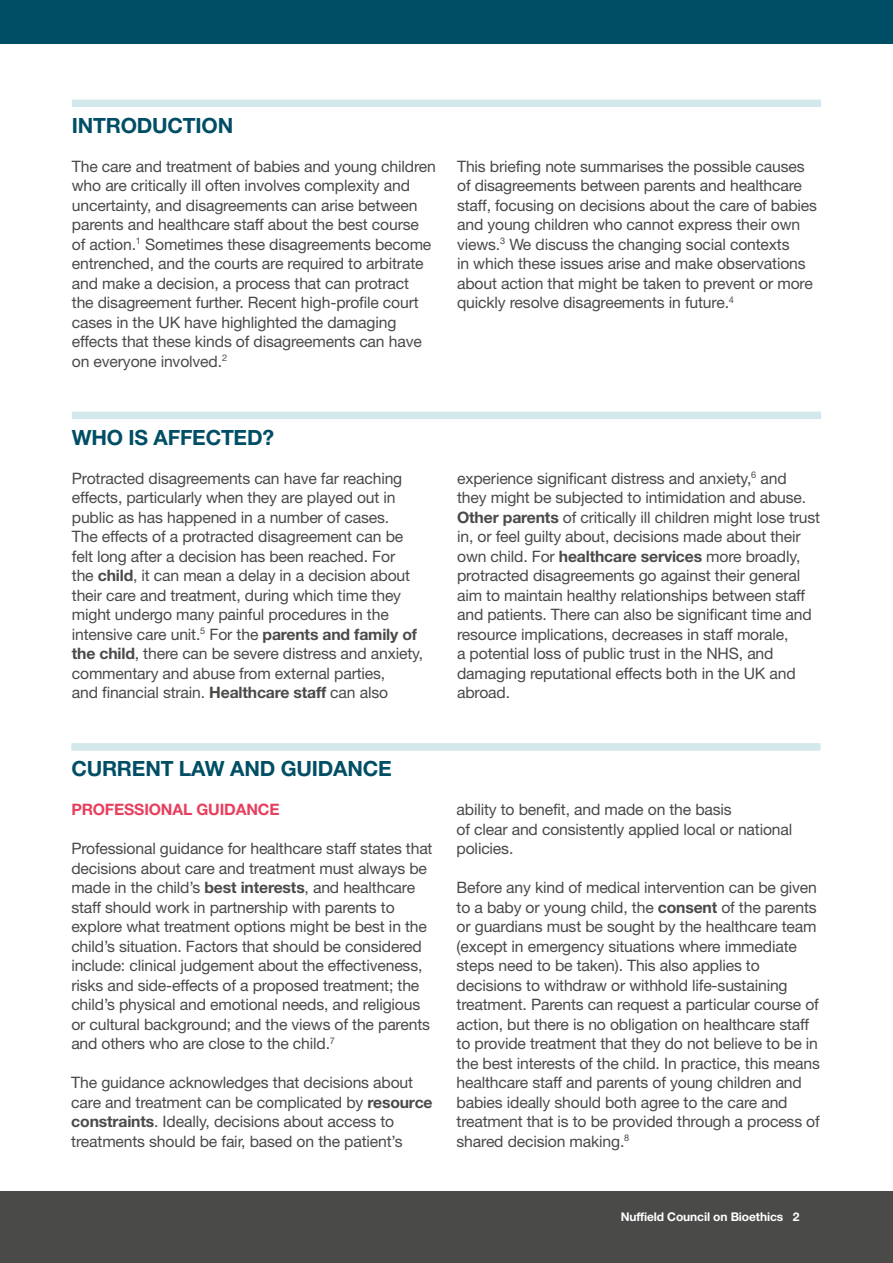
<style>
.page{position:relative;width:893px;height:1263px;background:#fff}
.page>*{position:absolute;margin:0;border:0;box-sizing:border-box;transform-origin:0 0}
.t1{font:700 21px "Helvetica Neue LT Pro";letter-spacing:-.01em;color:#004e65}
.t2{font:15.75px/19.5px "Helvetica Neue LT Pro";letter-spacing:-.01em;color:#4a4a49}
.t3{font:700 15.75px "Helvetica Neue LT Pro";letter-spacing:-.01em;color:#e83f5e}
.t4{font:700 12px "Helvetica Neue LT Pro";letter-spacing:-.01em;color:#fff}
.s1{font-weight:700}
</style>
<div class="page">
<div style="left:72px;top:412px;width:749px;height:7px;background:#d2e8eb"></div>
<div style="left:71px;top:743px;width:750px;height:8px;background:#d2e8eb"></div>
<div style="left:72px;top:100px;width:749px;height:7px;background:#d2e8eb"></div>
<div style="left:0;top:1191px;width:893px;height:72px;background:#4a4a49"></div>
<div style="left:0;top:0;width:893px;height:44px;background:#004e65"></div>
<h1 class="t1" style="left:72px;top:112px;width:163px">INTRODUCTION</h1>
<p class="t2" style="left:72px;top:156px;width:365px">The care and treatment of babies and young children who are critically ill often involves complexity and uncertainty, and disagreements can arise between parents and healthcare staff about the best course of action.<sup>1</sup> Sometimes these disagreements become entrenched, and the courts are required to arbitrate and make a decision, a process that can protract<br>the disagreement further. Recent high-profile court cases in the UK have highlighted the damaging effects that these kinds of disagreements can have on everyone involved.<sup>2</sup></p>
<p class="t2" style="left:457px;top:156px;width:361px">This briefing note summarises the possible causes of disagreements between parents and healthcare staff, focusing on decisions about the care of babies and young children who cannot express their own views.<sup>3</sup> We discuss the changing social contexts<br>in which these issues arise and make observations about action that might be taken to prevent or more quickly resolve disagreements in future.<sup>4</sup></p>
<h1 class="t1" style="left:72px;top:424px;width:204px">WHO IS AFFECTED?</h1>
<p class="t2" style="left:72px;top:468px;width:353px">Protracted disagreements can have far reaching effects, particularly when they are played out in public as has happened in a number of cases.<br>The effects of a protracted disagreement can be felt long after a decision has been reached. For<br>the <span class="s1">child</span>, it can mean a delay in a decision about their care and treatment, during which time they might undergo many painful procedures in the intensive care unit.<sup>5</sup> For the <span class="s1">parents and family of the child</span>, there can be severe distress and anxiety, commentary and abuse from external parties,<br>and financial strain. <span class="s1">Healthcare staff</span> can also</p>
<p class="t2" style="left:457px;top:468px;width:365px">experience significant distress and anxiety,<sup>6</sup> and<br>they might be subjected to intimidation and abuse.<br><span class="s1">Other parents</span> of critically ill children might lose trust in, or feel guilty about, decisions made about their own child. For <span class="s1">healthcare services</span> more broadly, protracted disagreements go against their general aim to maintain healthy relationships between staff and patients. There can also be significant time and resource implications, decreases in staff morale,<br>a potential loss of public trust in the NHS, and damaging reputational effects both in the UK and abroad.</p>
<h1 class="t1" style="left:71px;top:755px;width:322px">CURRENT LAW AND GUIDANCE</h1>
<p class="t3" style="left:71px;top:799px;width:210px">PROFESSIONAL GUIDANCE</p>
<p class="t2" style="left:71px;top:838px;width:363px">Professional guidance for healthcare staff states that decisions about care and treatment must always be made in the child’s <span class="s1">best interests</span>, and healthcare staff should work in partnership with parents to explore what treatment options might be best in the child’s situation. Factors that should be considered include: clinical judgement about the effectiveness, risks and side-effects of a proposed treatment; the child’s physical and emotional needs, and religious or cultural background; and the views of the parents and others who are close to the child.<sup>7</sup></p>
<p class="t2" style="left:71px;top:1072px;width:363px">The guidance acknowledges that decisions about care and treatment can be complicated by <span class="s1">resource constraints</span>. Ideally, decisions about access to treatments should be fair, based on the patient’s</p>
<p class="t2" style="left:457px;top:799px;width:337px">ability to benefit, and made on the basis<br>of clear and consistently applied local or national policies.</p>
<p class="t2" style="left:457px;top:877px;width:365px">Before any kind of medical intervention can be given to a baby or young child, the <span class="s1">consent</span> of the parents or guardians must be sought by the healthcare team (except in emergency situations where immediate steps need to be taken). This also applies to decisions to withdraw or withhold life-sustaining treatment. Parents can request a particular course of action, but there is no obligation on healthcare staff to provide treatment that they do not believe to be in the best interests of the child. In practice, this means healthcare staff and parents of young children and babies ideally should both agree to the care and treatment that is to be provided through a process of shared decision making.<sup>8</sup></p>
<p class="t4" style="left:621px;top:1209px;width:180px">Nuffield Council on Bioethics 2</p>
</div>
